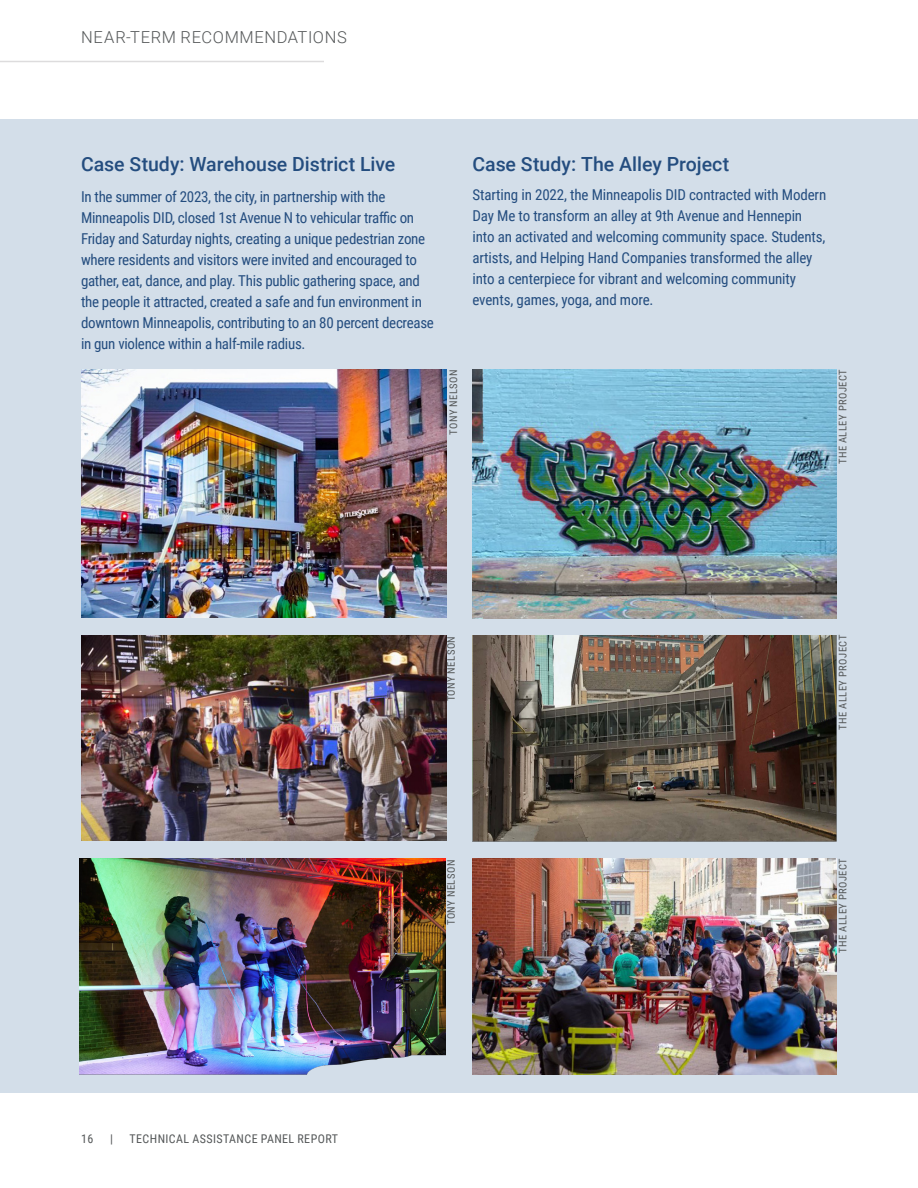
<style>
.page{position:relative;width:918px;height:1188px;background:#fff}
.page>*{position:absolute;margin:0;border:0;box-sizing:border-box;transform-origin:0 0}
.Body{font:500 19.5px "Roboto";color:#244d7f}
.Section_Heading{font:300 16.5px "Roboto";letter-spacing:.035em;color:#545758}
.Body-2{font:15px/21px "Roboto Condensed";letter-spacing:-.02em;color:#244d7f}
.t1{font:12px "Roboto Condensed";letter-spacing:.035em;color:#545758}
.t2{font:10.5px "Roboto Condensed";letter-spacing:.045em;color:#545758}
</style>
<div class="page">
<hr style="left:0;top:61px;width:324px;height:1px;background:#dddcdd">
<div style="left:0;top:119px;width:917px;height:974px;background:#d3dee9"></div>
<img style="left:81px;top:369px;width:366px;height:249px">
<img style="left:80px;top:859px;width:366px;height:215px">
<img style="left:81px;top:635px;width:365px;height:206px">
<img style="left:472px;top:859px;width:365px;height:216px">
<img style="left:472px;top:635px;width:365px;height:206px">
<img style="left:472px;top:369px;width:365px;height:250px">
<p class="Section_Heading" style="left:81px;top:26px;width:267px">NEAR-TERM RECOMMENDATIONS</p>
<p class="Body" style="left:81px;top:151px;width:316px">Case Study: Warehouse District Live</p>
<p class="Body" style="left:472px;top:151px;width:258px">Case Study: The Alley Project</p>
<p class="Body-2" style="left:81px;top:186px;width:354px">In the summer of 2023, the city, in partnership with the Minneapolis DID, closed 1st Avenue N to vehicular traffic on Friday and Saturday nights, creating a unique pedestrian zone where residents and visitors were invited and encouraged to gather, eat, dance, and play. This public gathering space, and the people it attracted, created a safe and fun environment in downtown Minneapolis, contributing to an 80 percent decrease in gun violence within a half-mile radius.</p>
<p class="Body-2" style="left:472px;top:184px;width:355px">Starting in 2022, the Minneapolis DID contracted with Modern Day Me to transform an alley at 9th Avenue and Hennepin into an activated and welcoming community space. Students, artists, and Helping Hand Companies transformed the alley into a centerpiece for vibrant and welcoming community events, games, yoga, and more.</p>
<p class="t2" style="left:446px;top:435px;width:67px;rotate:-90deg">TONY NELSON</p>
<p class="t2" style="left:835px;top:464px;width:96px;rotate:-90deg">THE ALLEY PROJECT</p>
<p class="t2" style="left:444px;top:701px;width:67px;rotate:-90deg">TONY NELSON</p>
<p class="t2" style="left:444px;top:925px;width:67px;rotate:-90deg">TONY NELSON</p>
<p class="t2" style="left:835px;top:730px;width:96px;rotate:-90deg">THE ALLEY PROJECT</p>
<p class="t2" style="left:835px;top:953px;width:96px;rotate:-90deg">THE ALLEY PROJECT</p>
<p class="t1" style="left:81px;top:1130px;width:14px">16</p>
<p class="t1" style="left:110px;top:1130px;width:4px">|</p>
<p class="t1" style="left:130px;top:1130px;width:210px">TECHNICAL ASSISTANCE PANEL REPORT</p>
</div>
